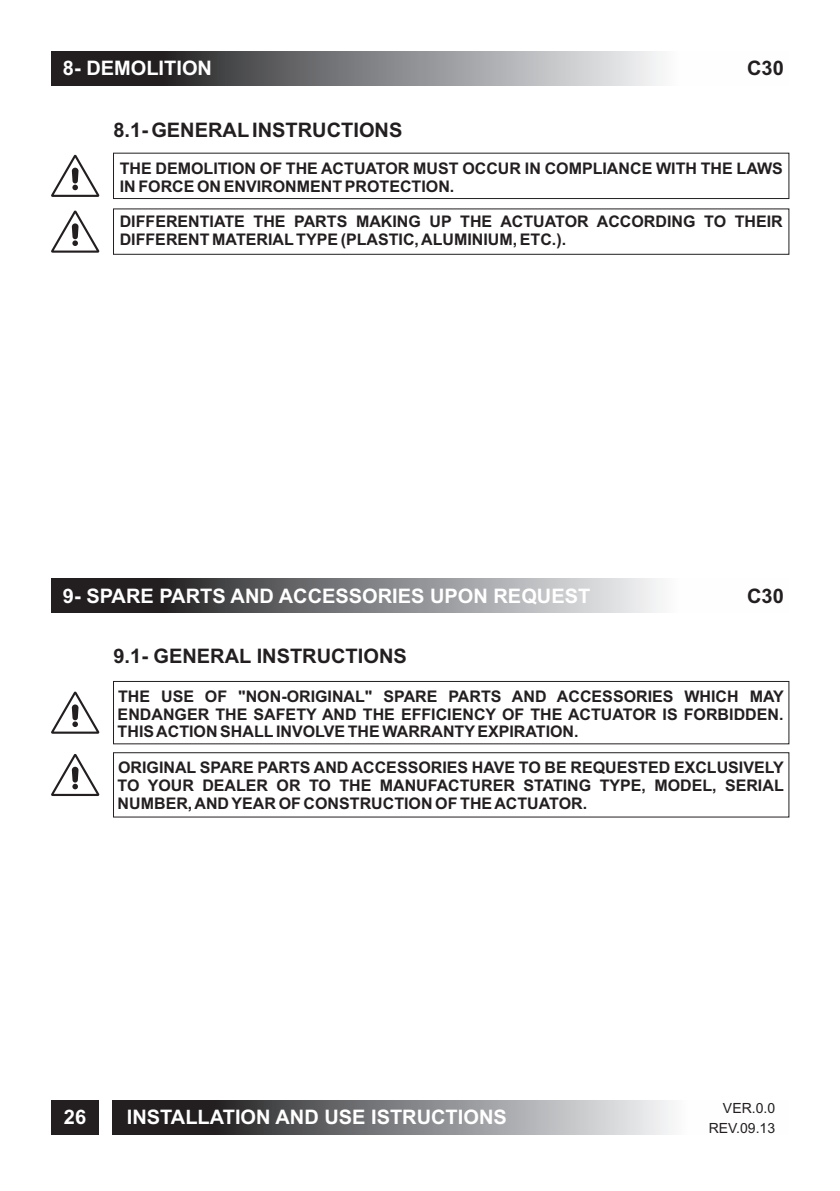
<style>
.page{position:relative;width:840px;height:1191px;background:#fff}
.page>*{position:absolute;margin:0;border:0;box-sizing:border-box;transform-origin:0 0}
.t1{font:700 20px "Arial";color:#fff}
.t2{font:700 20px "Arial";color:#231f20}
.t3{font:700 16px/17.8px "Arial";color:#231f20;text-align:justify}
.t4{font:14px/20.6px "Arial";color:#231f20;text-align:right}
</style>
<div class="page">
<svg style="left:51px;top:51px;width:610px;height:34px;background:#7a7a7c"></svg>
<svg style="left:51px;top:578px;width:610px;height:34px;background:#7a7a7c"></svg>
<div style="left:113px;top:752px;width:675px;height:65px;border:1px solid #231f20"></div>
<div style="left:113px;top:153px;width:675px;height:46px;border:1px solid #231f20"></div>
<svg style="left:51px;top:210px;width:49px;height:43px"></svg>
<div style="left:113px;top:681px;width:675px;height:63px;border:1px solid #231f20"></div>
<svg style="left:51px;top:691px;width:49px;height:42px"></svg>
<svg style="left:51px;top:754px;width:49px;height:42px"></svg>
<svg style="left:51px;top:154px;width:49px;height:43px"></svg>
<div style="left:51px;top:1100px;width:47px;height:34px;background:#231f20"></div>
<svg style="left:112px;top:1100px;width:559px;height:34px;background:#7b7a7d"></svg>
<p class="t1" style="left:63px;top:61px;width:150px">8- DEMOLITION</p>
<p class="t2" style="left:746px;top:61px;width:38px">C30</p>
<p class="t2" style="left:113px;top:123px;width:290px">8.1- GENERALINSTRUCTIONS</p>
<p class="t3" style="left:120px;top:161px;width:664px">THE DEMOLITION OF THE ACTUATOR MUST OCCUR IN COMPLIANCE WITH THE LAWS<br>IN FORCE ON ENVIRONMENT PROTECTION.</p>
<p class="t3" style="left:120px;top:214px;width:664px">DIFFERENTIATE THE PARTS MAKING UP THE ACTUATOR ACCORDING TO THEIR<br>DIFFERENT MATERIALTYPE (PLASTIC, ALUMINIUM, ETC.).</p>
<p class="t1" style="left:63px;top:588px;width:528px">9- SPARE PARTS AND ACCESSORIES UPON REQUEST</p>
<p class="t2" style="left:746px;top:588px;width:38px">C30</p>
<p class="t2" style="left:113px;top:648px;width:295px">9.1- GENERAL INSTRUCTIONS</p>
<p class="t3" style="left:118px;top:688px;width:667px">THE USE OF "NON-ORIGINAL" SPARE PARTS AND ACCESSORIES WHICH MAY ENDANGER THE SAFETY AND THE EFFICIENCY OF THE ACTUATOR IS FORBIDDEN.<br>THIS ACTION SHALLINVOLVE THE WARRANTYEXPIRATION.</p>
<p class="t3" style="left:118px;top:760px;width:667px">ORIGINAL SPARE PARTS AND ACCESSORIES HAVE TO BE REQUESTED EXCLUSIVELY TO YOUR DEALER OR TO THE MANUFACTURER STATING TYPE, MODEL, SERIAL NUMBER, AND YEAR OF CONSTRUCTION OF THE ACTUATOR.</p>
<p class="t1" style="left:64px;top:1109px;width:24px">26</p>
<p class="t1" style="left:127px;top:1109px;width:381px">INSTALLATION AND USE ISTRUCTIONS</p>
<p class="t4" style="left:708px;top:1098px;width:68px">VER.0.0<br>REV.09.13</p>
</div>
